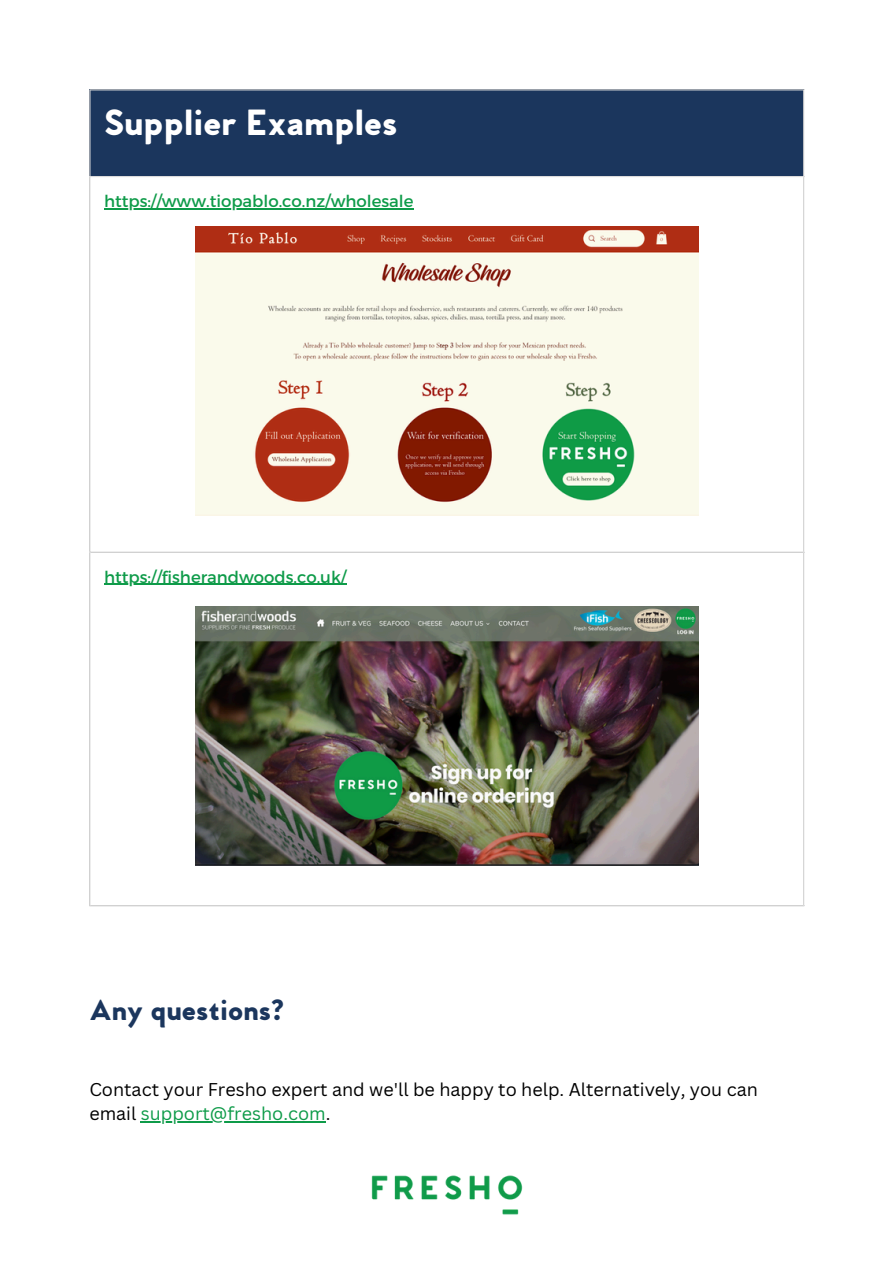
<style>
.page{position:relative;width:894px;height:1264px;background:#fff}
.page>*{position:absolute;margin:0;border:0;box-sizing:border-box;transform-origin:0 0}
.t1{font:900 37.5px "Venti CF";color:#fff}
.t2{font:900 30px "Venti CF";color:#1b365d}
.t3{font:18px/24.8px "Canva Sans";color:#000}
.t4{font:16.5px "Montserrat";color:#0e9b49}
.s1{color:#0e9b49}
</style>
<div class="page">
<div style="left:90px;top:90px;width:713px;height:87px;background:#1b365d"></div>
<hr style="left:104px;top:208px;width:309px;height:1px;background:#0e9b49">
<hr style="left:104px;top:583px;width:242px;height:1px;background:#0e9b49">
<hr style="left:89px;top:90px;width:1px;height:815px;background:#dbdbdb">
<hr style="left:802px;top:90px;width:2px;height:815px;background:#dbdbdb">
<hr style="left:89px;top:89px;width:715px;height:1px;background:#dbdbdb">
<hr style="left:89px;top:176px;width:715px;height:1px;background:#dbdbdb">
<hr style="left:89px;top:551px;width:715px;height:1px;background:#dbdbdb">
<hr style="left:89px;top:905px;width:715px;height:1px;background:#dbdbdb">
<img style="left:195px;top:606px;width:503px;height:259px">
<img style="left:195px;top:227px;width:503px;height:289px">
<img style="left:371px;top:1175px;width:152px;height:40px">
<hr style="left:141px;top:1121px;width:185px;height:1px;background:#0e9b49">
<p class="t1" style="left:104px;top:103px;width:295px">Supplier Examples</p>
<p class="t4" style="left:104px;top:190px;width:311px">https://www.tiopablo.co.nz/wholesale</p>
<p class="t4" style="left:104px;top:566px;width:244px">https://fisherandwoods.co.uk/</p>
<p class="t2" style="left:89px;top:994px;width:195px">Any questions?</p>
<p class="t3" style="left:89px;top:1076px;width:669px">Contact your Fresho expert and we'll be happy to help. Alternatively, you can email <span class="s1">support@fresho.com</span>.</p>
</div>
